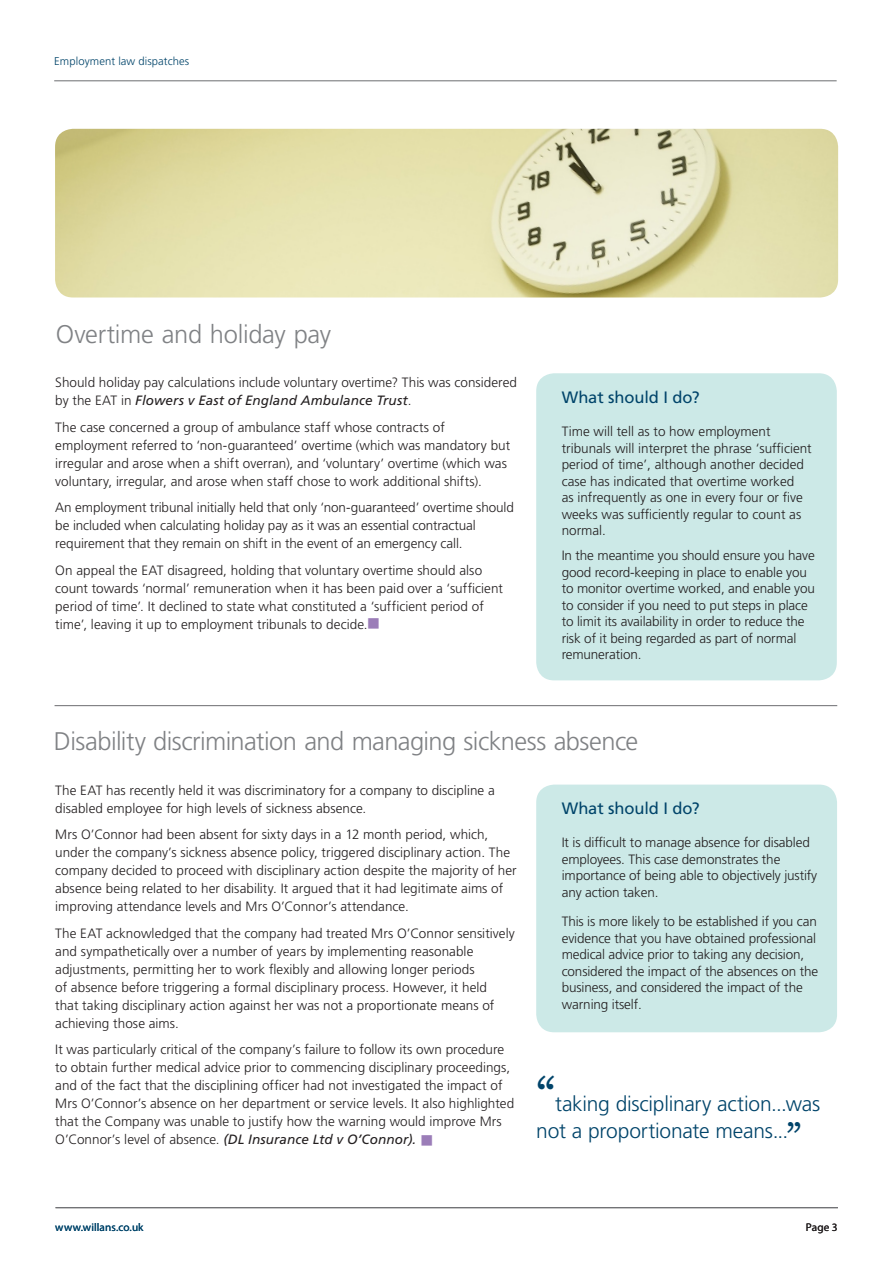
<style>
.page{position:relative;width:893px;height:1263px;background:#fff}
.page>*{position:absolute;margin:0;border:0;box-sizing:border-box;transform-origin:0 0}
.Quote-sideColumn{font:49.5px "Bookman Old Style";color:#00446a}
.Main_heading{font:300 25.5px "Frutiger LT Std";letter-spacing:-.02em;color:#808285}
.Quote-sideColumn-2{font:300 21px/27px "Frutiger LT Std";letter-spacing:-.01em;color:#00446a}
.Body_copy{font:16.5px "Frutiger LT Std";letter-spacing:-.005em;color:#00446a}
.Body_copy-2{font:300 13.5px/18px "Frutiger LT Std";color:#231f20}
.t1{font:300 11.25px "Frutiger LT Std";letter-spacing:.01em;color:#00446a}
.t2{font:11.25px "Myriad Pro";letter-spacing:.01em;color:#00446a}
.t3{font:11.25px "Myriad Pro";color:#231f20}
.s1{font-weight:400;font-style:italic}
.s2{color:#9b7db8}
.s3{font-family:"Bookman Old Style";font-weight:400;font-size:39px}
</style>
<div class="page">
<hr style="left:56px;top:1207px;width:782px;height:1px;background:#6c6d70">
<hr style="left:54px;top:81px;width:783px;height:1px;background:#6c6d70">
<img style="left:55px;top:129px;width:783px;height:168px">
<div style="left:536px;top:373px;width:301px;height:307px;background:#cce9e7;border-radius:18px"></div>
<hr style="left:55px;top:705px;width:782px;height:1px;background:#6c6d70">
<div style="left:536px;top:784px;width:301px;height:248px;background:#cce9e7;border-radius:18px"></div>
<p class="t1" style="left:54px;top:54px;width:136px">Employment law dispatches</p>
<p class="Main_heading" style="left:56px;top:320px;width:277px">Overtime and holiday pay</p>
<p class="Body_copy-2" style="left:55px;top:374px;width:463px">Should holiday pay calculations include voluntary overtime? This was considered by the EAT in <span class="s1">Flowers v East of England Ambulance Trust</span>.</p>
<p class="Body_copy-2" style="left:55px;top:418px;width:456px">The case concerned a group of ambulance staff whose contracts of employment referred to ‘non-guaranteed’ overtime (which was mandatory but irregular and arose when a shift overran), and ‘voluntary’ overtime (which was voluntary, irregular, and arose when staff chose to work additional shifts).</p>
<p class="Body_copy-2" style="left:55px;top:499px;width:460px">An employment tribunal initially held that only ‘non-guaranteed’ overtime should be included when calculating holiday pay as it was an essential contractual requirement that they remain on shift in the event of an emergency call.</p>
<p class="Body_copy-2" style="left:55px;top:561px;width:449px">On appeal the EAT disagreed, holding that voluntary overtime should also count towards ‘normal’ remuneration when it has been paid over a ‘sufficient period of time’. It declined to state what constituted a ‘sufficient period of time’, leaving it up to employment tribunals to decide.<span class="s2">■</span></p>
<p class="Body_copy" style="left:562px;top:387px;width:139px">What should I do?</p>
<p class="Body_copy-2" style="left:562px;top:423px;width:252px;line-height:16.5px">Time will tell as to how employment tribunals will interpret the phrase ‘sufficient period of time’, although another decided case has indicated that overtime worked<br>as infrequently as one in every four or five weeks was sufficiently regular to count as normal.</p>
<p class="Body_copy-2" style="left:562px;top:547px;width:255px;line-height:16.5px">In the meantime you should ensure you have good record-keeping in place to enable you to monitor overtime worked, and enable you to consider if you need to put steps in place to limit its availability in order to reduce the risk of it being regarded as part of normal remuneration.</p>
<p class="Main_heading" style="left:54px;top:726px;width:586px">Disability discrimination and managing sickness absence</p>
<p class="Body_copy-2" style="left:55px;top:781px;width:441px">The EAT has recently held it was discriminatory for a company to discipline a disabled employee for high levels of sickness absence.</p>
<p class="Body_copy-2" style="left:55px;top:826px;width:463px">Mrs O’Connor had been absent for sixty days in a 12 month period, which, under the company’s sickness absence policy, triggered disciplinary action. The company decided to proceed with disciplinary action despite the majority of her absence being related to her disability. It argued that it had legitimate aims of improving attendance levels and Mrs O’Connor’s attendance.</p>
<p class="Body_copy-2" style="left:55px;top:924px;width:461px">The EAT acknowledged that the company had treated Mrs O’Connor sensitively and sympathetically over a number of years by implementing reasonable adjustments, permitting her to work flexibly and allowing longer periods<br>of absence before triggering a formal disciplinary process. However, it held<br>that taking disciplinary action against her was not a proportionate means of achieving those aims.</p>
<p class="Body_copy-2" style="left:55px;top:1041px;width:460px">It was particularly critical of the company’s failure to follow its own procedure to obtain further medical advice prior to commencing disciplinary proceedings, and of the fact that the disciplining officer had not investigated the impact of Mrs O’Connor’s absence on her department or service levels. It also highlighted that the Company was unable to justify how the warning would improve Mrs O’Connor’s level of absence. <span class="s1">(DL Insurance Ltd v O’Connor).</span> <span class="s2">■</span></p>
<p class="Body_copy" style="left:562px;top:798px;width:139px">What should I do?</p>
<p class="Body_copy-2" style="left:562px;top:835px;width:257px;line-height:16.5px">It is difficult to manage absence for disabled employees. This case demonstrates the importance of being able to objectively justify any action taken.</p>
<p class="Body_copy-2" style="left:562px;top:913px;width:258px;line-height:16.5px">This is more likely to be established if you can evidence that you have obtained professional medical advice prior to taking any decision, considered the impact of the absences on the business, and considered the impact of the warning itself.</p>
<p class="Quote-sideColumn" style="left:536px;top:1062px;width:21px">“</p>
<p class="Quote-sideColumn-2" style="left:536px;top:1090px;width:285px;text-indent:19px">taking disciplinary action...was not a proportionate means...<span class="s3">”</span></p>
<p class="t2" style="left:55px;top:1220px;width:90px">www.willans.co.uk</p>
<p class="t3" style="left:806px;top:1220px;width:33px">Page 3</p>
</div>
